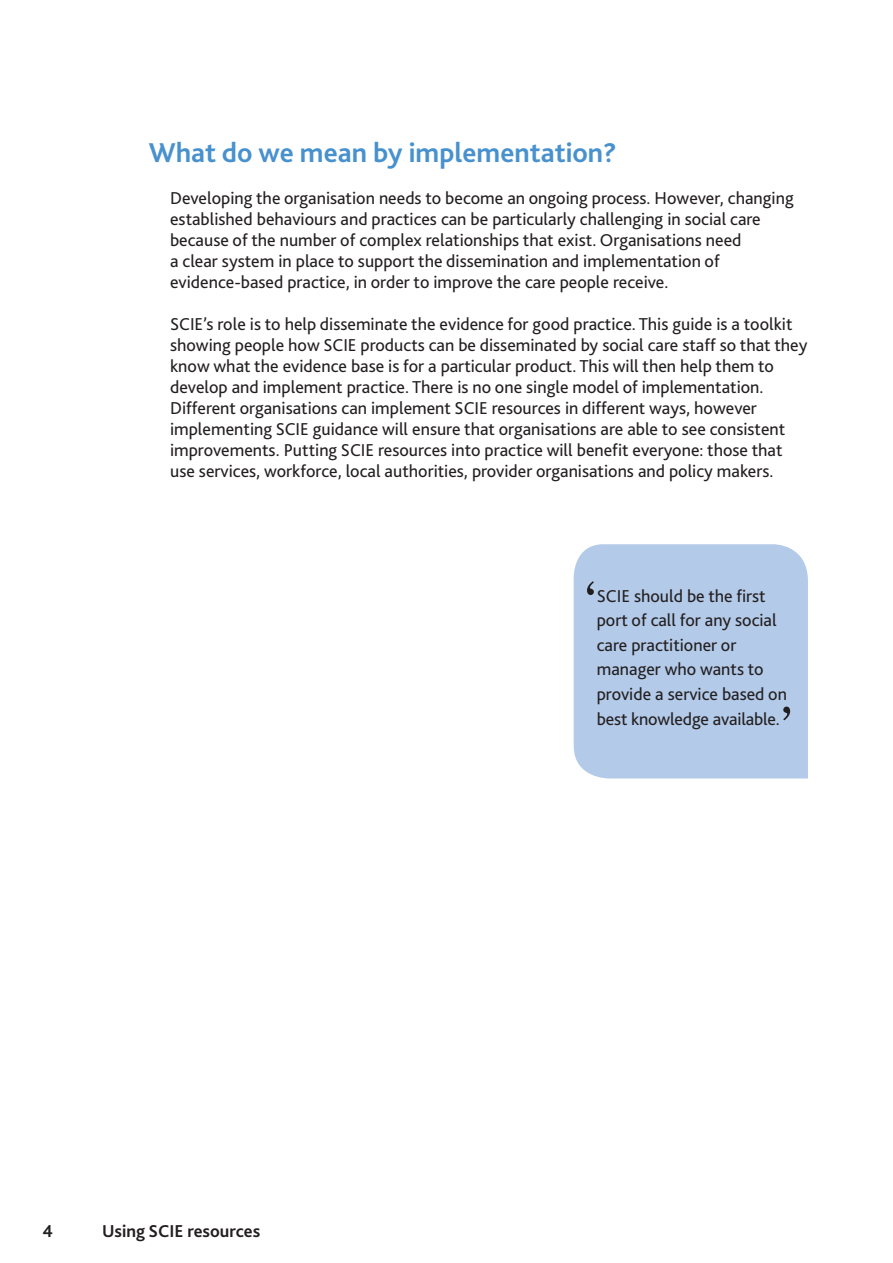
<style>
.page{position:relative;width:893px;height:1263px;background:#fff}
.page>*{position:absolute;margin:0;border:0;box-sizing:border-box;transform-origin:0 0}
.t1{font:51px "Bookman BT";color:#231f20}
.t2{font:700 28.5px "Bliss 2";color:#4791ce}
.t3{font:18px/21px "Bliss 2";color:#231f20}
.t4{font:700 18px "Bliss 2";color:#231f20}
</style>
<div class="page">
<div style="left:574px;top:544px;width:234px;height:234px;background:#b3cae9"></div>
<h2 class="t2" style="left:149px;top:142px;width:470px">What do we mean by implementation?</h2>
<p class="t3" style="left:170px;top:189px;width:625px">Developing the organisation needs to become an ongoing process. However, changing established behaviours and practices can be particularly challenging in social care because of the number of complex relationships that exist. Organisations need<br>a clear system in place to support the dissemination and implementation of evidence-based practice, in order to improve the care people receive.</p>
<p class="t3" style="left:170px;top:315px;width:639px">SCIE’s role is to help disseminate the evidence for good practice. This guide is a toolkit showing people how SCIE products can be disseminated by social care staff so that they know what the evidence base is for a particular product. This will then help them to develop and implement practice. There is no one single model of implementation.<br>Different organisations can implement SCIE resources in different ways, however implementing SCIE guidance will ensure that organisations are able to see consistent improvements. Putting SCIE resources into practice will benefit everyone: those that use services, workforce, local authorities, provider organisations and policy makers.</p>
<p class="t4" style="left:43px;top:1224px;width:12px">4</p>
<p class="t4" style="left:102px;top:1224px;width:160px">Using SCIE resources</p>
<h1 class="t1" style="left:584px;top:578px;width:16px">‘</h1>
<p class="t3" style="left:597px;top:585px;width:192px;line-height:24.6px">SCIE should be the first port of call for any social care practitioner or manager who wants to provide a service based on best knowledge available.</p>
<h1 class="t1" style="left:779px;top:703px;width:16px">’</h1>
</div>
